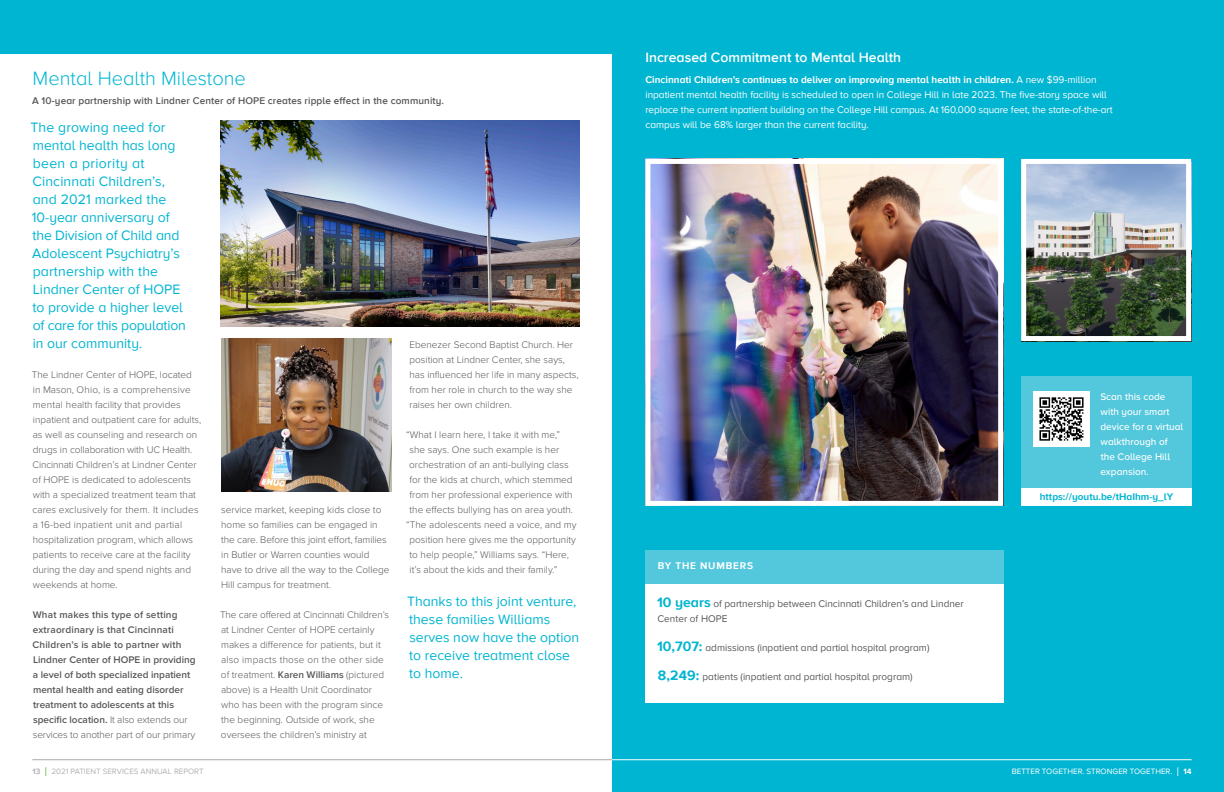
<style>
.page{position:relative;width:1224px;height:792px;background:#fff}
.page>*{position:absolute;margin:0;border:0;box-sizing:border-box;transform-origin:0 0}
.t1{font:300 20px "Proxima Nova A";color:#00b5d1}
.t2{font:14px/18px "Proxima Nova A";color:#00b5d1}
.t3{font:600 14px "Proxima Nova A";color:#fff}
.t4{font:300 10px/15px "Proxima Nova";color:#57585a}
.t5{font:10px/15px "Proxima Nova A";color:#fff}
.t6{font:600 10px/15px "Proxima Nova";color:#57585a}
.t7{font:10px/15px "Proxima Nova A";color:#57585a}
.t8{font:500 10px/15px "Proxima Nova A";color:#fff}
.t9{font:600 10px "Proxima Nova A";letter-spacing:.01em;color:#57585a}
.t10{font:700 10px "Proxima Nova A";color:#00b5d1}
.t11{font:700 10px "Proxima Nova A";letter-spacing:.08em;color:#fff}
.t12{font:8px "Proxima Nova A";color:#b2b3b7}
.t13{font:8px "Proxima Nova A";color:#fff}
.t14{font:700 8px "Proxima Nova A";color:#fff}
.s1{font-weight:300}
.s2{font-weight:600}
.s3{font-weight:700}
.s4{font-weight:700;font-size:14px;color:#00b5d1}
.s5{font-weight:300;font-size:13px;color:#60bb46}
.s6{font-weight:300;font-size:13px}
</style>
<div class="page">
<div style="left:0;top:0;width:1224px;height:53px;background:#00b5d1"></div>
<div style="left:612px;top:0;width:612px;height:792px;background:#00b5d1"></div>
<hr style="left:32px;top:759px;width:580px;height:1px;background:#a8a9ad">
<div style="left:645px;top:577px;width:359px;height:125px;background:#fff"></div>
<div style="left:645px;top:550px;width:359px;height:33px;background:#53c7dc"></div>
<img style="left:221px;top:121px;width:358px;height:205px">
<div style="left:1021px;top:377px;width:171px;height:115px;background:#53c7dc"></div>
<div style="left:1021px;top:489px;width:170px;height:17px;background:#fff"></div>
<img style="left:1027px;top:165px;width:158px;height:170px">
<div style="left:1021px;top:159px;width:170px;height:182px;border:5px solid #fff"></div>
<img style="left:651px;top:165px;width:346px;height:335px">
<div style="left:645px;top:159px;width:358px;height:347px;border:5px solid #fff"></div>
<hr style="left:612px;top:759px;width:580px;height:1px;background:#fff">
<img style="left:221px;top:338px;width:170px;height:153px">
<img style="left:1034px;top:392px;width:55px;height:55px">
<p class="t1" style="left:33px;top:67px;width:215px">Mental Health Milestone</p>
<p class="t2" style="left:30px;top:119px;width:137px">The growing need for</p>
<p class="t2" style="left:33px;top:137px;width:144px">mental health has long been a priority at</p>
<p class="t2" style="left:33px;top:173px;width:134px">Cincinnati Children’s,</p>
<p class="t2" style="left:33px;top:191px;width:135px">and 2021 marked the</p>
<p class="t2" style="left:32px;top:209px;width:139px">10-year anniversary of</p>
<p class="t2" style="left:32px;top:227px;width:149px;text-align:justify">the Division of Child and Adolescent Psychiatry’s partnership with the</p>
<p class="t2" style="left:33px;top:281px;width:149px">Lindner Center of HOPE</p>
<p class="t2" style="left:32px;top:299px;width:152px">to provide a higher level</p>
<p class="t2" style="left:33px;top:317px;width:155px">of care for this population</p>
<p class="t2" style="left:33px;top:335px;width:111px">in our community.</p>
<p class="t4" style="left:32px;top:367px;width:171px">The Lindner Center of HOPE, located in Mason, Ohio, is a comprehensive mental health facility that provides inpatient and outpatient care for adults, as well as counseling and research on drugs in collaboration with UC Health.<br>Cincinnati Children’s at Lindner Center of HOPE is dedicated to adolescents with a specialized treatment team that cares exclusively for them. It includes a 16-bed inpatient unit and partial hospitalization program, which allows patients to receive care at the facility during the day and spend nights and weekends at home.</p>
<p class="t6" style="left:33px;top:607px;width:146px">What makes this type of setting</p>
<p class="t6" style="left:33px;top:622px;width:142px">extraordinary is that Cincinnati</p>
<p class="t6" style="left:33px;top:637px;width:150px">Children’s is able to partner with</p>
<p class="t6" style="left:33px;top:652px;width:164px">Lindner Center of HOPE in providing a level of both specialized inpatient mental health and eating disorder treatment to adolescents at this specific location. <span class="s1">It also extends our services to another part of our primary</span></p>
<p class="t9" style="left:32px;top:95px;width:413px">A 10-year partnership with Lindner Center of HOPE creates ripple effect in the community.</p>
<p class="t4" style="left:410px;top:338px;width:171px">Ebenezer Second Baptist Church. Her position at Lindner Center, she says, has influenced her life in many aspects, from her role in church to the way she raises her own children.</p>
<p class="t4" style="left:406px;top:428px;width:155px">“What I learn here, I take it with me,”</p>
<p class="t4" style="left:410px;top:443px;width:151px">she says. One such example is her</p>
<p class="t4" style="left:409px;top:458px;width:161px">orchestration of an anti-bullying class</p>
<p class="t4" style="left:410px;top:473px;width:165px">for the kids at church, which stemmed</p>
<p class="t4" style="left:410px;top:488px;width:165px">from her professional experience with</p>
<p class="t4" style="left:410px;top:503px;width:165px">the effects bullying has on area youth.</p>
<p class="t4" style="left:406px;top:518px;width:172px">“The adolescents need a voice, and my</p>
<p class="t4" style="left:410px;top:533px;width:168px">position here gives me the opportunity</p>
<p class="t4" style="left:410px;top:548px;width:161px">to help people,” Williams says. “Here,</p>
<p class="t4" style="left:410px;top:563px;width:149px">it’s about the kids and their family.”</p>
<p class="t2" style="left:407px;top:593px;width:174px">Thanks to this joint venture, these families Williams serves now have the option to receive treatment close to home.</p>
<p class="t4" style="left:221px;top:502px;width:170px">service market, keeping kids close to home so families can be engaged in the care. Before this joint effort, families in Butler or Warren counties would have to drive all the way to the College Hill campus for treatment.</p>
<p class="t4" style="left:220px;top:607px;width:170px">The care offered at Cincinnati Children’s at Lindner Center of HOPE certainly makes a difference for patients, but it also impacts those on the other side of treatment. <span class="s2">Karen Williams</span> (pictured above) is a Health Unit Coordinator who has been with the program since the beginning. Outside of work, she oversees the children’s ministry at</p>
<p class="t3" style="left:645px;top:49px;width:257px">Increased Commitment to Mental Health</p>
<p class="t5" style="left:645px;top:72px;width:469px"><span class="s3">Cincinnati Children’s continues to deliver on improving mental health in children.</span> A new $99-million inpatient mental health facility is scheduled to open in College Hill in late 2023. The five-story space will replace the current inpatient building on the College Hill campus. At 160,000 square feet, the state-of-the-art campus will be 68% larger than the current facility.</p>
<p class="t11" style="left:658px;top:560px;width:97px">BY THE NUMBERS</p>
<p class="t7" style="left:657px;top:596px;width:308px"><span class="s4">10 years</span> of partnership between Cincinnati Children’s and Lindner<br>Center of HOPE</p>
<p class="t7" style="left:657px;top:640px;width:274px"><span class="s4">10,707:</span> admissions (inpatient and partial hospital program)</p>
<p class="t7" style="left:658px;top:669px;width:256px"><span class="s4">8,249:</span> patients (inpatient and partial hospital program)</p>
<p class="t8" style="left:1100px;top:389px;width:84px">Scan this code with your smart device for a virtual walkthrough of the College Hill expansion.</p>
<p class="t10" style="left:1040px;top:491px;width:135px">https://youtu.be/tHaIhm-y_lY</p>
<p class="t12" style="left:32px;top:767px;width:173px"><span class="s3">13</span> <span class="s5">I</span> 2021 PATIENT SERVICES ANNUAL REPORT</p>
<p class="t14" style="left:1184px;top:767px;width:10px">14</p>
<p class="t13" style="left:1012px;top:767px;width:169px">BETTER TOGETHER. STRONGER TOGETHER. <span class="s6">I</span></p>
</div>
